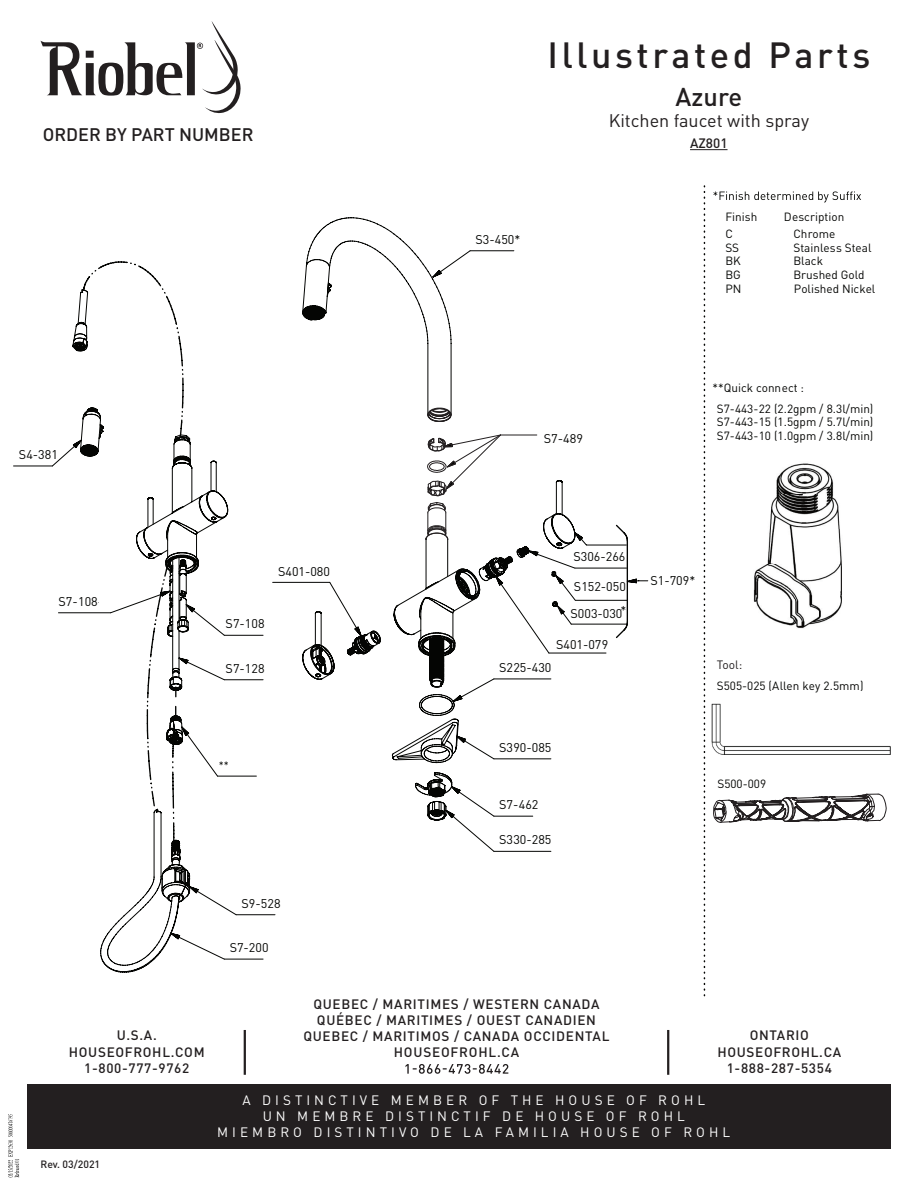
<style>
.page{position:relative;width:918px;height:1188px;background:#fff}
.page>*{position:absolute;margin:0;border:0;box-sizing:border-box;transform-origin:0 0}
.t1{font:500 36px "DIN Pro";letter-spacing:.1em;color:#231f20}
.t2{font:500 25.5px "DIN Pro";color:#231f20}
.t3{font:18px "DIN Pro";color:#231f20}
.t4{font:500 18px "DIN Pro";color:#231f20}
.t5{font:14.85px "DIN Pro";color:#040503}
.t6{font:500 13.5px/16.2px "DIN Pro";letter-spacing:.05em;color:#231f20;text-align:center}
.t7{font:13.5px/16.2px "DIN Pro";letter-spacing:.3em;color:#fff;text-align:center}
.t8{font:12.6px "DIN Pro";color:#040503}
.t9{font:12.45px "DIN Pro";color:#040503}
.t10{font:12px "DIN Pro";color:#231f20}
.t11{font:11.85px/13.5px "DIN Pro";color:#040503}
.t12{font:500 10.5px "DIN Pro";color:#231f20}
.t13{font:10.5px "DIN Pro";color:#040503}
</style>
<div class="page">
<svg style="left:41px;top:21px;width:200px;height:93px"></svg>
<hr style="left:690px;top:149px;width:38px;height:1px;background:#231f20">
<svg style="left:72px;top:289px;width:10px;height:60px"></svg>
<svg style="left:82px;top:261px;width:102px;height:147px"></svg>
<svg style="left:13px;top:408px;width:263px;height:565px"></svg>
<hr style="left:224px;top:679px;width:39px;height:1px;background:#040503">
<img style="left:711px;top:703px;width:180px;height:52px">
<svg style="left:704px;top:186px;width:1px;height:810px"></svg>
<svg style="left:713px;top:191px;width:148px;height:11px"></svg>
<svg style="left:713px;top:793px;width:174px;height:30px"></svg>
<img style="left:753px;top:463px;width:89px;height:166px">
<div style="left:27px;top:1084px;width:864px;height:64px;background:#231f20"></div>
<svg style="left:405px;top:1064px;width:103px;height:10px"></svg>
<hr style="left:244px;top:1030px;width:2px;height:45px;background:#231f20">
<hr style="left:667px;top:1030px;width:2px;height:45px;background:#231f20">
<div style="left:99px;top:595px;width:15px;height:15px;background:#fff"></div>
<svg style="left:556px;top:480px;width:7px;height:3px"></svg>
<hr style="left:556px;top:482px;width:1px;height:32px;background:#040503">
<hr style="left:562px;top:482px;width:1px;height:33px;background:#040503">
<hr style="left:273px;top:582px;width:57px;height:1px;background:#040503">
<svg style="left:302px;top:502px;width:346px;height:350px"></svg>
<svg style="left:302px;top:217px;width:169px;height:205px"></svg>
<hr style="left:470px;top:250px;width:44px;height:1px;background:#040503">
<hr style="left:501px;top:435px;width:36px;height:1px;background:#231f20">
<svg style="left:427px;top:434px;width:74px;height:62px"></svg>
<svg style="left:8px;top:1114px;width:11px;height:63px"></svg>
<h3 class="t4" style="left:43px;top:122px;width:212px">ORDER BY PART NUMBER</h3>
<p class="t8" style="left:19px;top:446px;width:41px">S4-381</p>
<p class="t8" style="left:58px;top:593px;width:54px">S7-108-R</p>
<p class="t8" style="left:278px;top:562px;width:53px">S401-080</p>
<p class="t8" style="left:226px;top:615px;width:41px">S7-108</p>
<p class="t8" style="left:226px;top:660px;width:41px">S7-128</p>
<p class="t13" style="left:219px;top:758px;width:11px">**</p>
<p class="t8" style="left:242px;top:895px;width:41px">S9-528</p>
<p class="t8" style="left:230px;top:939px;width:41px">S7-200</p>
<p class="t8" style="left:476px;top:231px;width:46px">S3-450*</p>
<h1 class="t1" style="left:547px;top:31px;width:324px">Illustrated Parts</h1>
<h2 class="t2" style="left:676px;top:79px;width:68px">Azure</h2>
<h3 class="t3" style="left:609px;top:109px;width:202px">Kitchen faucet with spray</h3>
<p class="t6" style="left:690px;top:134px;width:39px">AZ801</p>
<p class="t11" style="left:725px;top:210px;width:33px">Finish</p>
<p class="t11" style="left:784px;top:210px;width:62px">Description</p>
<p class="t11" style="left:725px;top:227px;width:17px">C<br>SS<br>BK<br>BG</p>
<p class="t11" style="left:725px;top:282px;width:18px">PN</p>
<p class="t11" style="left:793px;top:227px;width:80px">Chrome<br>Stainless Steal<br>Black<br>Brushed Gold</p>
<p class="t11" style="left:794px;top:282px;width:83px">Polished Nickel</p>
<p class="t9" style="left:544px;top:430px;width:41px">S7-489</p>
<p class="t11" style="left:713px;top:380px;width:93px">**Quick connect :</p>
<p class="t11" style="left:717px;top:402px;width:158px;text-align:justify">S7-443-22 (2.2gpm / 8.3l/min)<br>S7-443-15 (1.5gpm / 5.7l/min)<br>S7-443-10 (1.0gpm / 3.8l/min)</p>
<p class="t8" style="left:574px;top:548px;width:53px">S306-266</p>
<p class="t8" style="left:574px;top:578px;width:53px">S152-050</p>
<p class="t8" style="left:571px;top:605px;width:57px">S003-030*</p>
<p class="t8" style="left:556px;top:636px;width:54px">S401-079</p>
<p class="t8" style="left:651px;top:572px;width:46px">S1-709*</p>
<p class="t8" style="left:499px;top:659px;width:54px">S225-430</p>
<p class="t8" style="left:499px;top:739px;width:54px">S390-085</p>
<p class="t8" style="left:499px;top:796px;width:41px">S7-462</p>
<p class="t8" style="left:499px;top:831px;width:54px">S330-285</p>
<p class="t5" style="left:713px;top:655px;width:46px">TOOL :</p>
<p class="t11" style="left:717px;top:678px;width:148px">S505-025 (Allen key 2.5mm)</p>
<p class="t10" style="left:717px;top:657px;width:27px">Tool:</p>
<p class="t11" style="left:717px;top:776px;width:50px">S500-009</p>
<p class="t6" style="left:69px;top:1027px;width:137px">U.S.A.<br>HOUSEOFROHL.COM<br>1-800-777-9762</p>
<p class="t12" style="left:40px;top:1157px;width:61px">Rev. 03/2021</p>
<p class="t6" style="left:303px;top:995px;width:308px">QUEBEC / MARITIMES / WESTERN CANADA<br>QUÉBEC / MARITIMES / OUEST CANADIEN<br>QUEBEC / MARITIMOS / CANADA OCCIDENTAL<br>HOUSEOFROHL.CA</p>
<p class="t6" style="left:717px;top:1027px;width:125px">ONTARIO<br>HOUSEOFROHL.CA<br>1-888-287-5354</p>
<p class="t7" style="left:217px;top:1091px;width:515px">A DISTINCTIVE MEMBER OF THE HOUSE OF ROHL<br>UN MEMBRE DISTINCTIF DE HOUSE OF ROHL<br>MIEMBRO DISTINTIVO DE LA FAMILIA HOUSE OF ROHL</p>
</div>
